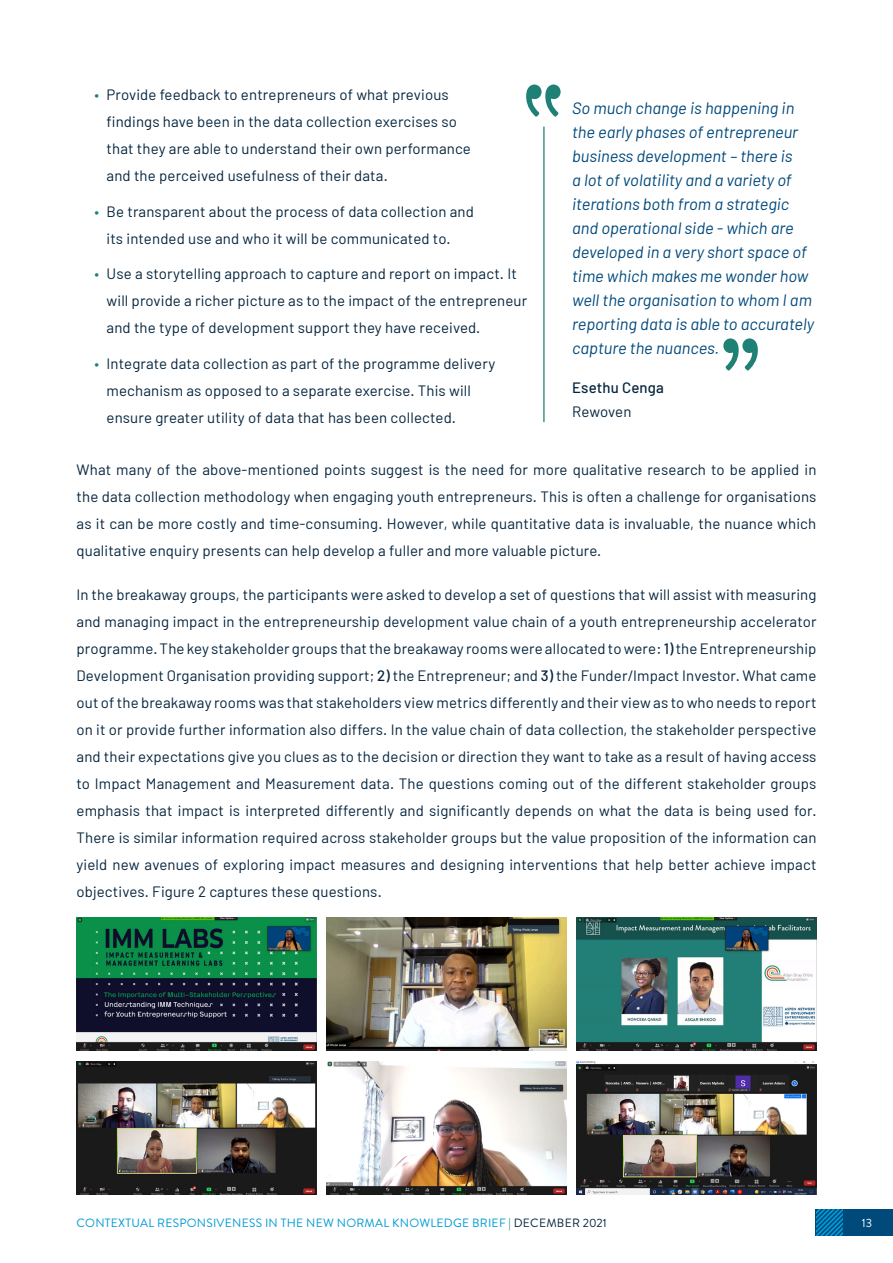
<style>
.page{position:relative;width:893px;height:1263px;background:#fff}
.page>*{position:absolute;margin:0;border:0;box-sizing:border-box;transform-origin:0 0}
.t1{font:italic 16.5px/24px "Barlow";color:#00497b}
.t2{font:15px/27px "Barlow";letter-spacing:.01em;color:#06253e}
.t3{font:500 15px "Barlow";letter-spacing:.01em;color:#06253e}
.t4{font:12px "Brandon Grotesque";letter-spacing:.02em;color:#009ad6}
.t5{font:12px "Brandon Grotesque";color:#fff}
.s1{color:#1f8075}
.s2{font-weight:500}
.s3{color:#06253e}
</style>
<div class="page">
<div style="left:816px;top:1209px;width:77px;height:27px;background:#00497b"></div>
<svg style="left:816px;top:1209px;width:27px;height:27px"></svg>
<svg style="left:526px;top:85px;width:35px;height:32px"></svg>
<svg style="left:723px;top:338px;width:35px;height:33px"></svg>
<hr style="left:543px;top:127px;width:2px;height:295px;background:#1f8075">
<img style="left:77px;top:917px;width:239px;height:133px">
<img style="left:77px;top:1061px;width:239px;height:133px">
<img style="left:327px;top:917px;width:239px;height:133px">
<img style="left:327px;top:1061px;width:239px;height:133px">
<img style="left:577px;top:917px;width:239px;height:133px">
<img style="left:577px;top:1061px;width:239px;height:133px">
<p class="t2" style="left:107px;top:81px;width:366px;text-indent:-12px"><span class="s1">•</span> Provide feedback to entrepreneurs of what previous findings have been in the data collection exercises so that they are able to understand their own performance and the perceived usefulness of their data.</p>
<p class="t2" style="left:107px;top:197px;width:369px;text-indent:-12px"><span class="s1">•</span> Be transparent about the process of data collection and its intended use and who it will be communicated to.</p>
<p class="t2" style="left:107px;top:260px;width:422px;text-indent:-12px"><span class="s1">•</span> Use a storytelling approach to capture and report on impact. It will provide a richer picture as to the impact of the entrepreneur and the type of development support they have received.</p>
<p class="t2" style="left:107px;top:349px;width:390px;text-indent:-12px"><span class="s1">•</span> Integrate data collection as part of the programme delivery mechanism as opposed to a separate exercise. This will ensure greater utility of data that has been collected.</p>
<p class="t2" style="left:77px;top:456px;width:741px;text-align:justify">What many of the above-mentioned points suggest is the need for more qualitative research to be applied in the data collection methodology when engaging youth entrepreneurs. This is often a challenge for organisations as it can be more costly and time-consuming. However, while quantitative data is invaluable, the nuance which qualitative enquiry presents can help develop a fuller and more valuable picture.</p>
<p class="t2" style="left:77px;top:581px;width:741px;text-align:justify">In the breakaway groups, the participants were asked to develop a set of questions that will assist with measuring and managing impact in the entrepreneurship development value chain of a youth entrepreneurship accelerator programme. The key stakeholder groups that the breakaway rooms were allocated to were: <span class="s2">1)</span> the Entrepreneurship Development Organisation providing support; <span class="s2">2)</span> the Entrepreneur; and <span class="s2">3)</span> the Funder/Impact Investor. What came out of the breakaway rooms was that stakeholders view metrics differently and their view as to who needs to report on it or provide further information also differs. In the value chain of data collection, the stakeholder perspective and their expectations give you clues as to the decision or direction they want to take as a result of having access to Impact Management and Measurement data. The questions coming out of the different stakeholder groups emphasis that impact is interpreted differently and significantly depends on what the data is being used for.<br>There is similar information required across stakeholder groups but the value proposition of the information can yield new avenues of exploring impact measures and designing interventions that help better achieve impact objectives. Figure 2 captures these questions.</p>
<p class="t1" style="left:572px;top:95px;width:244px">So much change is happening in the early phases of entrepreneur business development – there is<br>a lot of volatility and a variety of iterations both from a strategic and operational side - which are developed in a very short space of time which makes me wonder how well the organisation to whom I am reporting data is able to accurately capture the nuances.</p>
<p class="t3" style="left:572px;top:377px;width:93px">Esethu Cenga</p>
<p class="t2" style="left:572px;top:398px;width:61px">Rewoven</p>
<p class="t4" style="left:77px;top:1214px;width:532px">CONTEXTUAL RESPONSIVENESS IN THE NEW NORMAL KNOWLEDGE BRIEF <span class="s1">|</span> <span class="s3">DECEMBER 2021</span></p>
<p class="t5" style="left:862px;top:1214px;width:12px">13</p>
</div>
